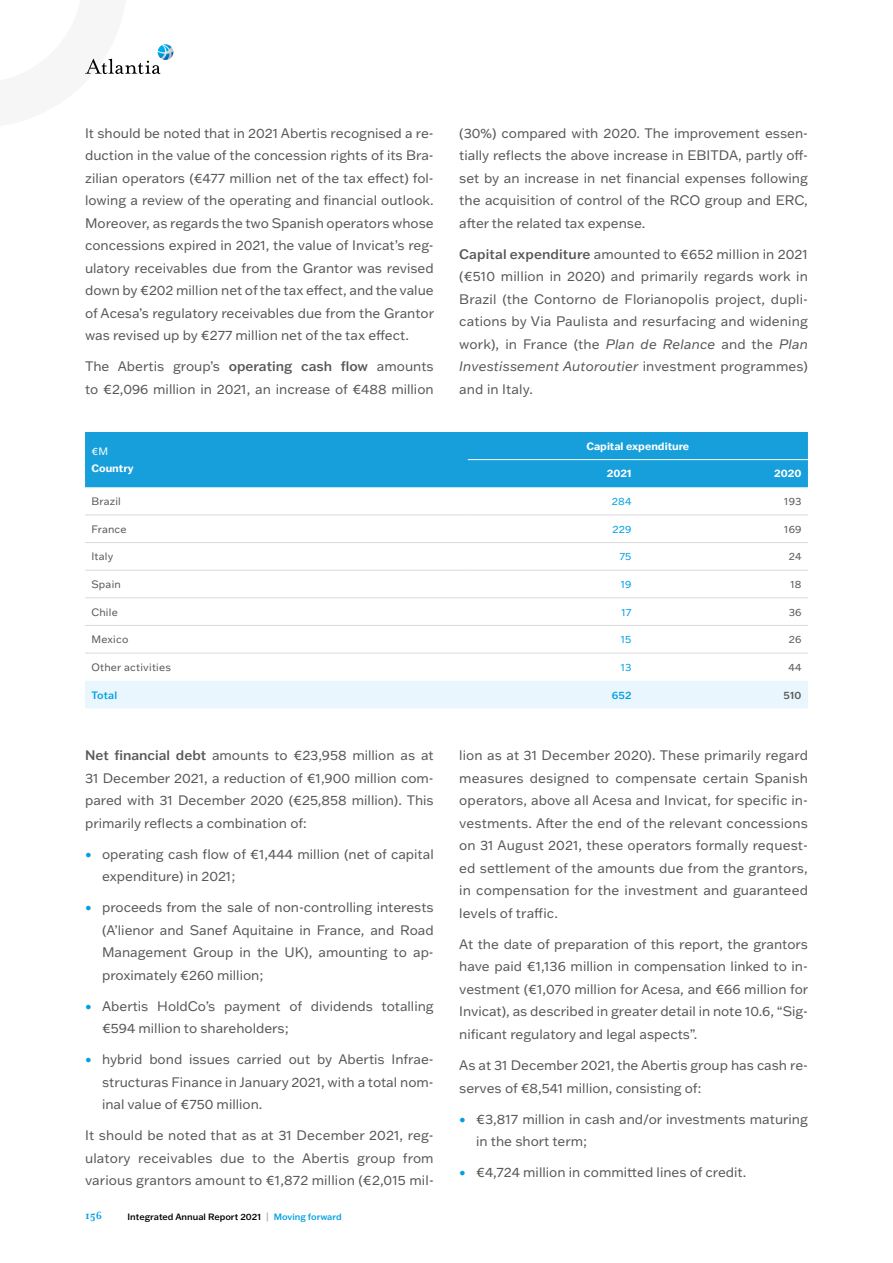
<style>
.page{position:relative;width:893px;height:1263px;background:#fff}
.page>*{position:absolute;margin:0;border:0;box-sizing:border-box;transform-origin:0 0}
.t1{font:13.5px/22.5px "Franklin Gothic ATF";color:#575756;text-align:justify}
.t2{font:700 12px "Mrs Eaves OT";color:#009fe3}
.t3{font:10.5px "Franklin Gothic ATF";letter-spacing:.02em;color:#575756}
.t4{font:700 10.5px "Franklin Gothic ATF";color:#fff}
.t5{font:10.5px "Franklin Gothic ATF";color:#009fe3}
.t6{font:500 10.5px "Franklin Gothic ATF";letter-spacing:.02em;color:#009fe3}
.t7{font:500 10.5px "Franklin Gothic ATF";color:#575756}
.t8{font:10.5px "Franklin Gothic ATF";color:#fff}
.t9{font:500 9px "Franklin Gothic ATF";color:#000}
.s1{font-weight:500}
.s2{font-style:italic}
.s3{color:#009fe3}
.s4{color:#b3b2b2}
</style>
<div class="page">
<svg style="left:85px;top:44px;width:88px;height:31px"></svg>
<div style="left:85px;top:432px;width:723px;height:55px;background:#169fdb"></div>
<div style="left:85px;top:681px;width:723px;height:27px;background:#eaf6fe"></div>
<hr style="left:85px;top:515px;width:383px;height:1px;background:#dadada">
<hr style="left:468px;top:515px;width:170px;height:1px;background:#dadada">
<hr style="left:638px;top:515px;width:170px;height:1px;background:#dadada">
<hr style="left:85px;top:542px;width:383px;height:1px;background:#dadada">
<hr style="left:468px;top:542px;width:170px;height:1px;background:#dadada">
<hr style="left:638px;top:542px;width:170px;height:1px;background:#dadada">
<hr style="left:85px;top:570px;width:383px;height:1px;background:#dadada">
<hr style="left:468px;top:570px;width:170px;height:1px;background:#dadada">
<hr style="left:638px;top:570px;width:170px;height:1px;background:#dadada">
<hr style="left:85px;top:598px;width:383px;height:1px;background:#dadada">
<hr style="left:468px;top:598px;width:170px;height:1px;background:#dadada">
<hr style="left:638px;top:598px;width:170px;height:1px;background:#dadada">
<hr style="left:85px;top:625px;width:383px;height:1px;background:#dadada">
<hr style="left:468px;top:625px;width:170px;height:1px;background:#dadada">
<hr style="left:638px;top:625px;width:170px;height:1px;background:#dadada">
<hr style="left:85px;top:653px;width:383px;height:1px;background:#dadada">
<hr style="left:468px;top:653px;width:170px;height:1px;background:#dadada">
<hr style="left:638px;top:653px;width:170px;height:1px;background:#dadada">
<hr style="left:468px;top:459px;width:170px;height:1px;background:#fff">
<hr style="left:638px;top:459px;width:170px;height:1px;background:#fff">
<p class="t1" style="left:85px;top:121px;width:351px">It should be noted that in 2021 Abertis recognised a re&shy;duction in the value of the concession rights of its Bra&shy;zilian operators (€477 million net of the tax effect) fol&shy;lowing a review of the operating and financial outlook.<br>Moreover, as regards the two Spanish operators whose concessions expired in 2021, the value of Invicat’s reg&shy;ulatory receivables due from the Grantor was revised down by €202 million net of the tax effect, and the value of Acesa’s regulatory receivables due from the Grantor was revised up by €277 million net of the tax effect.</p>
<p class="t1" style="left:85px;top:355px;width:350px">The Abertis group’s <span class="s1">operating cash flow</span> amounts to €2,096 million in 2021, an increase of €488 million</p>
<p class="t8" style="left:91px;top:445px;width:18px">€M</p>
<p class="t4" style="left:91px;top:461px;width:44px">Country</p>
<p class="t1" style="left:459px;top:121px;width:350px">(30%) compared with 2020. The improvement essen&shy;tially reflects the above increase in EBITDA, partly off&shy;set by an increase in net financial expenses following the acquisition of control of the RCO group and ERC, after the related tax expense.</p>
<p class="t1" style="left:459px;top:242px;width:350px"><span class="s1">Capital expenditure</span> amounted to €652 million in 2021 (€510 million in 2020) and primarily regards work in Brazil (the Contorno de Florianopolis project, dupli&shy;cations by Via Paulista and resurfacing and widening work), in France (the <span class="s2">Plan de Relance</span> and the <span class="s2">Plan Investissement Autoroutier</span> investment programmes) and in Italy.</p>
<p class="t4" style="left:586px;top:439px;width:104px">Capital expenditure</p>
<p class="t4" style="left:607px;top:466px;width:26px">2021</p>
<p class="t4" style="left:774px;top:466px;width:29px">2020</p>
<p class="t3" style="left:91px;top:494px;width:31px">Brazil</p>
<p class="t5" style="left:612px;top:494px;width:21px">284</p>
<p class="t3" style="left:784px;top:494px;width:19px">193</p>
<p class="t3" style="left:91px;top:522px;width:37px">France</p>
<p class="t5" style="left:612px;top:522px;width:21px">229</p>
<p class="t3" style="left:784px;top:522px;width:19px">169</p>
<p class="t3" style="left:91px;top:549px;width:23px">Italy</p>
<p class="t5" style="left:619px;top:549px;width:14px">75</p>
<p class="t3" style="left:789px;top:549px;width:14px">24</p>
<p class="t3" style="left:91px;top:577px;width:31px">Spain</p>
<p class="t5" style="left:621px;top:577px;width:12px">19</p>
<p class="t3" style="left:790px;top:577px;width:13px">18</p>
<p class="t3" style="left:91px;top:605px;width:28px">Chile</p>
<p class="t5" style="left:621px;top:605px;width:12px">17</p>
<p class="t3" style="left:789px;top:605px;width:14px">36</p>
<p class="t3" style="left:91px;top:632px;width:38px">Mexico</p>
<p class="t5" style="left:621px;top:632px;width:12px">15</p>
<p class="t3" style="left:789px;top:632px;width:14px">26</p>
<p class="t3" style="left:91px;top:660px;width:81px">Other activities</p>
<p class="t5" style="left:621px;top:660px;width:12px">13</p>
<p class="t3" style="left:788px;top:660px;width:15px">44</p>
<p class="t6" style="left:91px;top:688px;width:27px">Total</p>
<p class="t6" style="left:612px;top:688px;width:21px">652</p>
<p class="t7" style="left:783px;top:688px;width:20px">510</p>
<p class="t1" style="left:85px;top:744px;width:350px"><span class="s1">Net financial debt</span> amounts to €23,958 million as at 31 December 2021, a reduction of €1,900 million com&shy;pared with 31 December 2020 (€25,858 million). This primarily reflects a combination of:</p>
<p class="t1" style="left:102px;top:842px;width:333px;text-indent:-17px"><span class="s3">•</span> operating cash flow of €1,444 million (net of capital expenditure) in 2021;</p>
<p class="t1" style="left:102px;top:896px;width:333px;text-indent:-17px"><span class="s3">•</span> proceeds from the sale of non-controlling interests (A’lienor and Sanef Aquitaine in France, and Road Management Group in the UK), amounting to ap&shy;proximately €260 million;</p>
<p class="t1" style="left:102px;top:994px;width:333px;text-indent:-17px"><span class="s3">•</span> Abertis HoldCo’s payment of dividends totalling €594 million to shareholders;</p>
<p class="t1" style="left:102px;top:1048px;width:333px;text-indent:-17px"><span class="s3">•</span> hybrid bond issues carried out by Abertis Infrae&shy;structuras Finance in January 2021, with a total nom&shy;inal value of €750 million.</p>
<p class="t1" style="left:85px;top:1124px;width:350px">It should be noted that as at 31 December 2021, reg&shy;ulatory receivables due to the Abertis group from various grantors amount to €1,872 million (€2,015 mil-</p>
<p class="t2" style="left:85px;top:1209px;width:19px">156</p>
<p class="t9" style="left:128px;top:1211px;width:216px">Integrated Annual Report 2021 <span class="s4">|</span> <span class="s3">Moving forward</span></p>
<p class="t1" style="left:459px;top:744px;width:350px">lion as at 31 December 2020). These primarily regard measures designed to compensate certain Spanish operators, above all Acesa and Invicat, for specific in&shy;vestments. After the end of the relevant concessions on 31 August 2021, these operators formally request&shy;ed settlement of the amounts due from the grantors, in compensation for the investment and guaranteed levels of traffic.</p>
<p class="t1" style="left:459px;top:932px;width:351px">At the date of preparation of this report, the grantors have paid €1,136 million in compensation linked to in&shy;vestment (€1,070 million for Acesa, and €66 million for Invicat), as described in greater detail in note 10.6, “Sig&shy;nificant regulatory and legal aspects”.</p>
<p class="t1" style="left:459px;top:1053px;width:350px">As at 31 December 2021, the Abertis group has cash re&shy;serves of €8,541 million, consisting of:</p>
<p class="t1" style="left:476px;top:1107px;width:333px;text-indent:-17px"><span class="s3">•</span> €3,817 million in cash and/or investments maturing in the short term;</p>
<p class="t1" style="left:459px;top:1160px;width:289px"><span class="s3">•</span> €4,724 million in committed lines of credit.</p>
</div>
